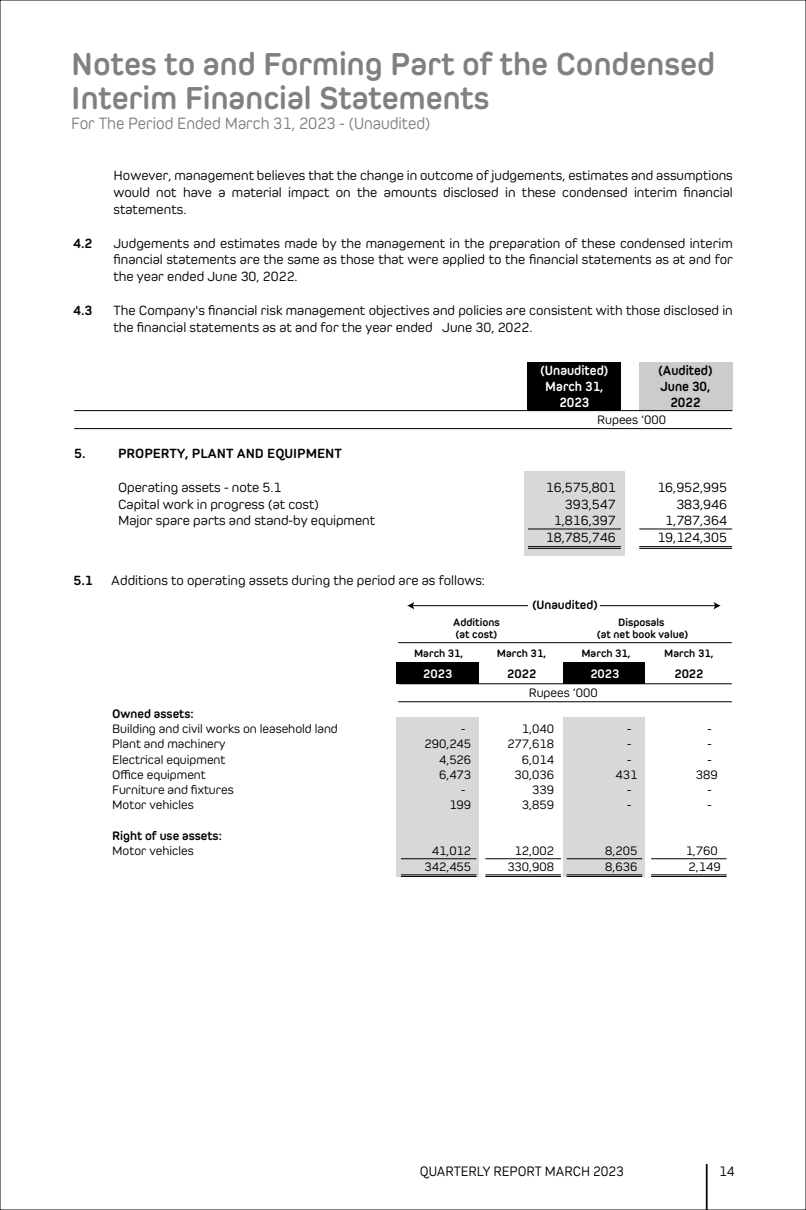
<style>
.page{position:relative;width:806px;height:1210px;background:#fff}
.page>*{position:absolute;margin:0;border:0;box-sizing:border-box;transform-origin:0 0}
.t1{font:700 33.25px/33.2px "Pero";color:#808080}
.t2{font:17.32px "Pero";color:#808080;scale:.94 1}
.t3{font:14.35px "Pero";color:#000;scale:.94 1}
.t4{font:14px/16.8px "Pero";color:#000;text-align:justify}
.t5{font:700 14px "Pero";color:#000}
.t6{font:700 14px/15.8px "Pero";color:#fff;text-align:center;scale:.95 1}
.t7{font:700 14px/15.8px "Pero";color:#000;text-align:center;scale:.95 1}
.t8{font:12.95px "Pero";color:#000}
.t9{font:700 12.95px "Pero";color:#000}
.t10{font:700 12.95px "Pero";color:#fff}
.t11{font:700 11.2px/13px "Pero";color:#000}
</style>
<div class="page">
<div style="left:524px;top:472px;width:100px;height:84px;background:#d8d8d8"></div>
<hr style="left:527px;top:528px;width:93px;height:1px;background:#000">
<hr style="left:639px;top:528px;width:92px;height:1px;background:#000">
<hr style="left:527px;top:546px;width:93px;height:1px;background:#000">
<hr style="left:639px;top:546px;width:92px;height:1px;background:#000">
<hr style="left:527px;top:548px;width:93px;height:1px;background:#000">
<hr style="left:639px;top:548px;width:92px;height:1px;background:#000">
<div style="left:638px;top:362px;width:93px;height:48px;background:#ccc"></div>
<div style="left:527px;top:362px;width:93px;height:48px;background:#000"></div>
<hr style="left:74px;top:428px;width:657px;height:1px;background:#000">
<hr style="left:74px;top:410px;width:657px;height:1px;background:#000">
<div style="left:396px;top:717px;width:82px;height:159px;background:#d8d8d8"></div>
<div style="left:563px;top:717px;width:81px;height:159px;background:#d8d8d8"></div>
<div style="left:396px;top:662px;width:82px;height:22px;background:#000"></div>
<div style="left:563px;top:662px;width:81px;height:22px;background:#000"></div>
<hr style="left:401px;top:858px;width:75px;height:1px;background:#000">
<hr style="left:401px;top:874px;width:75px;height:1px;background:#000">
<hr style="left:401px;top:876px;width:75px;height:1px;background:#000">
<hr style="left:485px;top:858px;width:75px;height:1px;background:#000">
<hr style="left:485px;top:874px;width:75px;height:1px;background:#000">
<hr style="left:485px;top:876px;width:75px;height:1px;background:#000">
<hr style="left:566px;top:858px;width:76px;height:1px;background:#000">
<hr style="left:566px;top:874px;width:76px;height:1px;background:#000">
<hr style="left:566px;top:876px;width:76px;height:1px;background:#000">
<hr style="left:650px;top:858px;width:76px;height:1px;background:#000">
<hr style="left:650px;top:874px;width:76px;height:1px;background:#000">
<hr style="left:650px;top:876px;width:76px;height:1px;background:#000">
<hr style="left:398px;top:701px;width:333px;height:1px;background:#000">
<hr style="left:398px;top:683px;width:333px;height:1px;background:#000">
<hr style="left:398px;top:642px;width:333px;height:1px;background:#000">
<hr style="left:705px;top:1164px;width:2px;height:46px;background:#000">
<hr style="left:412px;top:605px;width:115px;height:1px;background:#000">
<svg style="left:407px;top:602px;width:7px;height:7px"></svg>
<hr style="left:599px;top:605px;width:116px;height:1px;background:#000">
<svg style="left:713px;top:602px;width:7px;height:7px"></svg>
<h1 class="t1" style="left:71px;top:47px;width:645px">Notes to and Forming Part of the Condensed<br>Interim Financial Statements</h1>
<p class="t2" style="left:71px;top:114px;width:384px">For The Period Ended March 31, 2023 - (Unaudited)</p>
<p class="t4" style="left:113px;top:167px;width:620px">However, management believes that the change in outcome of judgements, estimates and assumptions would not have a material impact on the amounts disclosed in these condensed interim financial statements.</p>
<p class="t5" style="left:73px;top:235px;width:21px">4.2</p>
<p class="t4" style="left:113px;top:234px;width:620px">Judgements and estimates made by the management in the preparation of these condensed interim financial statements are the same as those that were applied to the financial statements as at and for the year ended June 30, 2022.</p>
<p class="t5" style="left:73px;top:302px;width:21px">4.3</p>
<p class="t4" style="left:113px;top:301px;width:620px">The Company's financial risk management objectives and policies are consistent with those disclosed in the financial statements as at and for the year ended June 30, 2022.</p>
<p class="t6" style="left:540px;top:362px;width:73px">(Unaudited)<br>March 31,<br>2023</p>
<p class="t7" style="left:658px;top:362px;width:59px">(Audited)<br>June 30,<br>2022</p>
<p class="t8" style="left:597px;top:412px;width:70px">Rupees ‘000</p>
<p class="t5" style="left:74px;top:445px;width:269px">5. PROPERTY, PLANT AND EQUIPMENT</p>
<p class="t4" style="left:118px;top:478px;width:165px">Operating assets - note 5.1</p>
<p class="t4" style="left:545px;top:478px;width:71px">16,575,801</p>
<p class="t4" style="left:657px;top:478px;width:71px">16,952,995</p>
<p class="t4" style="left:118px;top:495px;width:203px">Capital work in progress (at cost)</p>
<p class="t4" style="left:564px;top:495px;width:52px">393,547</p>
<p class="t4" style="left:676px;top:495px;width:52px">383,946</p>
<p class="t4" style="left:118px;top:512px;width:258px">Major spare parts and stand-by equipment</p>
<p class="t4" style="left:553px;top:512px;width:63px">1,816,397</p>
<p class="t4" style="left:665px;top:512px;width:63px">1,787,364</p>
<p class="t4" style="left:545px;top:529px;width:71px">18,785,746</p>
<p class="t4" style="left:657px;top:529px;width:71px">19,124,305</p>
<p class="t5" style="left:73px;top:572px;width:21px">5.1</p>
<p class="t4" style="left:111px;top:572px;width:375px">Additions to operating assets during the period are as follows:</p>
<p class="t9" style="left:531px;top:597px;width:67px">(Unaudited)</p>
<p class="t11" style="left:453px;top:615px;width:48px">Additions (at cost)</p>
<p class="t11" style="left:596px;top:615px;width:93px;text-align:center">Disposals<br>(at net book value)</p>
<p class="t11" style="left:414px;top:646px;width:51px">March 31,</p>
<p class="t11" style="left:496px;top:646px;width:51px">March 31,</p>
<p class="t11" style="left:581px;top:646px;width:51px">March 31,</p>
<p class="t11" style="left:664px;top:646px;width:51px">March 31,</p>
<p class="t10" style="left:423px;top:666px;width:31px">2023</p>
<p class="t9" style="left:507px;top:666px;width:31px">2022</p>
<p class="t10" style="left:590px;top:666px;width:31px">2023</p>
<p class="t9" style="left:674px;top:666px;width:31px">2022</p>
<p class="t8" style="left:528px;top:685px;width:70px">Rupees ‘000</p>
<p class="t9" style="left:112px;top:706px;width:83px">Owned assets:</p>
<p class="t8" style="left:112px;top:721px;width:227px">Building and civil works on leasehold land</p>
<p class="t8" style="left:461px;top:721px;width:6px">-</p>
<p class="t8" style="left:521px;top:721px;width:34px">1,040</p>
<p class="t8" style="left:627px;top:721px;width:6px">-</p>
<p class="t8" style="left:707px;top:721px;width:6px">-</p>
<p class="t8" style="left:112px;top:736px;width:115px">Plant and machinery</p>
<p class="t8" style="left:424px;top:736px;width:48px">290,245</p>
<p class="t8" style="left:507px;top:736px;width:48px">277,618</p>
<p class="t8" style="left:627px;top:736px;width:6px">-</p>
<p class="t8" style="left:707px;top:736px;width:6px">-</p>
<p class="t8" style="left:112px;top:752px;width:115px">Electrical equipment</p>
<p class="t8" style="left:439px;top:752px;width:34px">4,526</p>
<p class="t8" style="left:521px;top:752px;width:34px">6,014</p>
<p class="t8" style="left:627px;top:752px;width:6px">-</p>
<p class="t8" style="left:707px;top:752px;width:6px">-</p>
<p class="t8" style="left:112px;top:767px;width:95px">Office equipment</p>
<p class="t8" style="left:439px;top:767px;width:34px">6,473</p>
<p class="t8" style="left:514px;top:767px;width:41px">30,036</p>
<p class="t8" style="left:615px;top:767px;width:23px">431</p>
<p class="t8" style="left:695px;top:767px;width:23px">389</p>
<p class="t8" style="left:112px;top:782px;width:123px">Furniture and fixtures</p>
<p class="t8" style="left:461px;top:782px;width:6px">-</p>
<p class="t8" style="left:532px;top:782px;width:23px">339</p>
<p class="t8" style="left:627px;top:782px;width:6px">-</p>
<p class="t8" style="left:707px;top:782px;width:6px">-</p>
<p class="t8" style="left:112px;top:798px;width:83px">Motor vehicles</p>
<p class="t8" style="left:449px;top:798px;width:23px">199</p>
<p class="t8" style="left:521px;top:798px;width:34px">3,859</p>
<p class="t8" style="left:627px;top:798px;width:6px">-</p>
<p class="t8" style="left:707px;top:798px;width:6px">-</p>
<p class="t9" style="left:112px;top:828px;width:111px">Right of use assets:</p>
<p class="t8" style="left:112px;top:843px;width:83px">Motor vehicles</p>
<p class="t8" style="left:431px;top:843px;width:41px">41,012</p>
<p class="t8" style="left:514px;top:843px;width:41px">12,002</p>
<p class="t8" style="left:605px;top:843px;width:34px">8,205</p>
<p class="t8" style="left:685px;top:843px;width:34px">1,760</p>
<p class="t8" style="left:424px;top:859px;width:48px">342,455</p>
<p class="t8" style="left:507px;top:859px;width:48px">330,908</p>
<p class="t8" style="left:605px;top:859px;width:34px">8,636</p>
<p class="t8" style="left:688px;top:859px;width:34px">2,149</p>
<p class="t3" style="left:419px;top:1163px;width:218px">QUARTERLY REPORT MARCH 2023</p>
<p class="t3" style="left:718px;top:1163px;width:18px">14</p>
</div>
